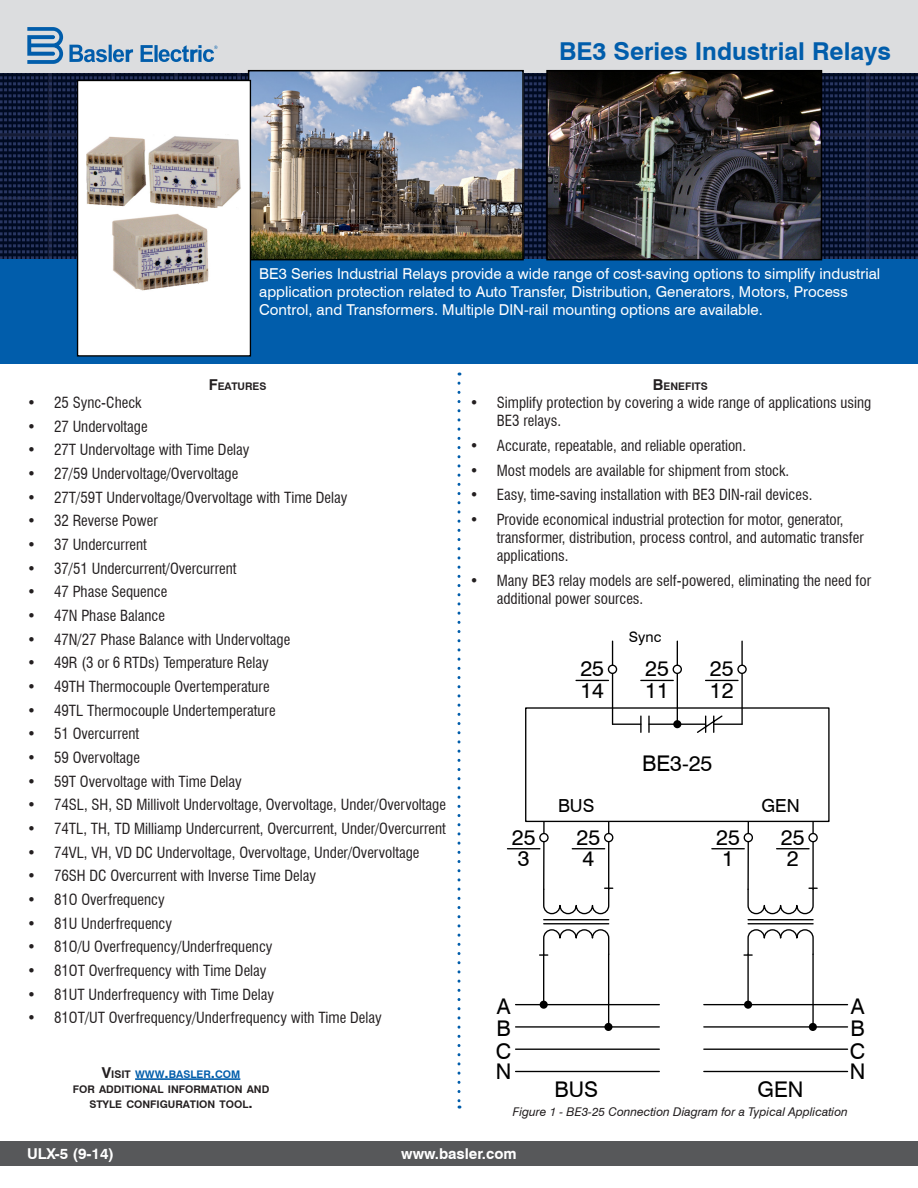
<style>
.page{position:relative;width:918px;height:1188px;background:#fff}
.page>*{position:absolute;margin:0;border:0;box-sizing:border-box;transform-origin:0 0}
.t1{font:700 24.6px "Swiss 721 BT";color:#015dab}
.t2{font:21.6px/21.6px "Swiss 721 BT";color:#000}
.t3{font:18px "Swiss 721 BT";color:#000}
.t4{font:condensed 15px/18px "Swiss 721 BT";color:#231f20}
.t5{font:15px/18px "Swiss 721 BT";color:#fff}
.t6{font:700 15px "Swiss 721 BT";color:#fff}
.t7{font:14.4px "Swiss 721 BT";color:#000}
.t8{font:italic 12px "Swiss 721 BT";color:#231f20}
.t9{font:700 10.5px "Swiss 721 BT";color:#231f20}
.t10{font:700 10.5px "Swiss 721 BT";color:#015dab}
.s1{font-size:15px}
.s2{font-size:15px;color:#231f20}
.s3{color:#231f20}
</style>
<div class="page">
<svg style="left:0;top:73px;width:918px;height:187px;background:#0e1937"></svg>
<div style="left:0;top:260px;width:918px;height:104px;background:#015dab"></div>
<div style="left:0;top:1142px;width:918px;height:24px;background:#57585a"></div>
<hr style="left:135px;top:1078px;width:105px;height:2px;background:#015dab">
<div style="left:0;top:0;width:918px;height:73px;background:#dcdddf"></div>
<svg style="left:27px;top:27px;width:36px;height:37px"></svg>
<svg style="left:69px;top:45px;width:64px;height:17px"></svg>
<svg style="left:141px;top:45px;width:76px;height:17px"></svg>
<img style="left:251px;top:73px;width:270px;height:184px">
<div style="left:248px;top:70px;width:276px;height:190px;border:2px solid #000"></div>
<div style="left:78px;top:80px;width:172px;height:276px;background:#fff"></div>
<img style="left:86px;top:136px;width:155px;height:72px">
<div style="left:77px;top:80px;width:174px;height:277px;border:1px solid #000"></div>
<svg style="left:458px;top:383px;width:2px;height:726px"></svg>
<img style="left:549px;top:73px;width:270px;height:184px">
<div style="left:546px;top:70px;width:276px;height:190px;border:2px solid #000"></div>
<img style="left:112px;top:214px;width:97px;height:77px">
<hr style="left:543px;top:821px;width:2px;height:68px;background:#000">
<hr style="left:608px;top:821px;width:1px;height:68px;background:#000">
<svg style="left:540px;top:888px;width:73px;height:68px"></svg>
<hr style="left:543px;top:954px;width:1px;height:51px;background:#000">
<hr style="left:608px;top:954px;width:1px;height:74px;background:#000">
<div style="left:540px;top:1001px;width:8px;height:8px;background:#000;border-radius:50%"></div>
<div style="left:604px;top:1023px;width:9px;height:8px;background:#000;border-radius:50%"></div>
<hr style="left:516px;top:1026px;width:143px;height:2px;background:#000">
<hr style="left:516px;top:1049px;width:143px;height:1px;background:#000">
<hr style="left:516px;top:1071px;width:143px;height:1px;background:#000">
<hr style="left:516px;top:1004px;width:143px;height:1px;background:#000">
<hr style="left:747px;top:821px;width:2px;height:68px;background:#000">
<div style="left:744px;top:834px;width:8px;height:8px;background:#fff;border-radius:50%"></div>
<div style="left:744px;top:833px;width:9px;height:9px;border:1px solid #000;border-radius:50%"></div>
<hr style="left:712px;top:848px;width:32px;height:1px;background:#000">
<hr style="left:812px;top:821px;width:2px;height:68px;background:#000">
<svg style="left:744px;top:888px;width:73px;height:68px"></svg>
<hr style="left:747px;top:954px;width:2px;height:51px;background:#000">
<hr style="left:812px;top:954px;width:2px;height:74px;background:#000">
<div style="left:744px;top:1001px;width:8px;height:8px;background:#000;border-radius:50%"></div>
<div style="left:809px;top:1023px;width:8px;height:8px;background:#000;border-radius:50%"></div>
<div style="left:809px;top:834px;width:8px;height:8px;background:#fff;border-radius:50%"></div>
<div style="left:808px;top:833px;width:10px;height:9px;border:1px solid #000;border-radius:50%"></div>
<hr style="left:777px;top:848px;width:32px;height:1px;background:#000">
<div style="left:540px;top:834px;width:8px;height:8px;background:#fff;border-radius:50%"></div>
<div style="left:539px;top:833px;width:10px;height:9px;border:1px solid #000;border-radius:50%"></div>
<hr style="left:508px;top:848px;width:32px;height:1px;background:#000">
<div style="left:605px;top:834px;width:8px;height:8px;background:#fff;border-radius:50%"></div>
<div style="left:604px;top:833px;width:9px;height:9px;border:1px solid #000;border-radius:50%"></div>
<hr style="left:572px;top:848px;width:33px;height:1px;background:#000">
<div style="left:525px;top:707px;width:305px;height:115px;border:1px solid #000"></div>
<hr style="left:576px;top:680px;width:32px;height:1px;background:#000">
<hr style="left:641px;top:680px;width:32px;height:1px;background:#000">
<hr style="left:706px;top:680px;width:32px;height:1px;background:#000">
<svg style="left:648px;top:714px;width:94px;height:19px"></svg>
<svg style="left:613px;top:716px;width:29px;height:16px"></svg>
<div style="left:673px;top:720px;width:8px;height:8px;background:#000;border-radius:50%"></div>
<hr style="left:612px;top:641px;width:1px;height:83px;background:#000">
<div style="left:608px;top:665px;width:9px;height:8px;background:#fff;border-radius:50%"></div>
<div style="left:608px;top:665px;width:9px;height:9px;border:1px solid #000;border-radius:50%"></div>
<hr style="left:677px;top:641px;width:1px;height:83px;background:#000">
<div style="left:673px;top:665px;width:8px;height:8px;background:#fff;border-radius:50%"></div>
<div style="left:673px;top:665px;width:9px;height:9px;border:1px solid #000;border-radius:50%"></div>
<hr style="left:741px;top:641px;width:2px;height:83px;background:#000">
<div style="left:738px;top:665px;width:8px;height:8px;background:#fff;border-radius:50%"></div>
<div style="left:737px;top:665px;width:10px;height:9px;border:1px solid #000;border-radius:50%"></div>
<hr style="left:704px;top:1026px;width:144px;height:2px;background:#000">
<hr style="left:704px;top:1049px;width:144px;height:1px;background:#000">
<hr style="left:704px;top:1071px;width:144px;height:1px;background:#000">
<hr style="left:704px;top:1004px;width:144px;height:1px;background:#000">
<p class="t1" style="left:559px;top:34px;width:333px">BE3 Series Industrial Relays</p>
<p class="t5" style="left:259px;top:264px;width:623px">BE3 Series Industrial Relays provide a wide range of cost-saving options to simplify industrial application protection related to Auto Transfer, Distribution, Generators, Motors, Process<br>Control, and Transformers. Multiple DIN-rail mounting options are available.</p>
<p class="t9" style="left:209px;top:379px;width:59px"><span class="s1">F</span>EATURES</p>
<p class="t4" style="left:27px;top:394px;width:116px">• 25 Sync-Check</p>
<p class="t4" style="left:27px;top:417px;width:122px">• 27 Undervoltage</p>
<p class="t4" style="left:27px;top:441px;width:224px">• 27T Undervoltage with Time Delay</p>
<p class="t4" style="left:27px;top:465px;width:213px">• 27/59 Undervoltage/Overvoltage</p>
<p class="t4" style="left:27px;top:488px;width:322px">• 27T/59T Undervoltage/Overvoltage with Time Delay</p>
<p class="t4" style="left:27px;top:512px;width:132px">• 32 Reverse Power</p>
<p class="t4" style="left:27px;top:536px;width:121px">• 37 Undercurrent</p>
<p class="t4" style="left:27px;top:559px;width:211px">• 37/51 Undercurrent/Overcurrent</p>
<p class="t4" style="left:27px;top:583px;width:142px">• 47 Phase Sequence</p>
<p class="t4" style="left:27px;top:607px;width:140px">• 47N Phase Balance</p>
<p class="t4" style="left:27px;top:630px;width:265px">• 47N/27 Phase Balance with Undervoltage</p>
<p class="t4" style="left:27px;top:654px;width:243px">• 49R (3 or 6 RTDs) Temperature Relay</p>
<p class="t4" style="left:27px;top:678px;width:244px">• 49TH Thermocouple Overtemperature</p>
<p class="t4" style="left:27px;top:701px;width:250px">• 49TL Thermocouple Undertemperature</p>
<p class="t4" style="left:27px;top:725px;width:114px">• 51 Overcurrent</p>
<p class="t4" style="left:27px;top:749px;width:115px">• 59 Overvoltage</p>
<p class="t4" style="left:27px;top:772px;width:216px">• 59T Overvoltage with Time Delay</p>
<p class="t4" style="left:27px;top:796px;width:421px">• 74SL, SH, SD Millivolt Undervoltage, Overvoltage, Under/Overvoltage</p>
<p class="t4" style="left:27px;top:820px;width:420px">• 74TL, TH, TD Milliamp Undercurrent, Overcurrent, Under/Overcurrent</p>
<p class="t4" style="left:27px;top:843px;width:394px">• 74VL, VH, VD DC Undervoltage, Overvoltage, Under/Overvoltage</p>
<p class="t4" style="left:27px;top:867px;width:291px">• 76SH DC Overcurrent with Inverse Time Delay</p>
<p class="t4" style="left:27px;top:891px;width:139px">• 81O Overfrequency</p>
<p class="t4" style="left:27px;top:914px;width:147px">• 81U Underfrequency</p>
<p class="t4" style="left:27px;top:938px;width:247px">• 81O/U Overfrequency/Underfrequency</p>
<p class="t4" style="left:27px;top:962px;width:241px">• 81OT Overfrequency with Time Delay</p>
<p class="t4" style="left:27px;top:985px;width:249px">• 81UT Underfrequency with Time Delay</p>
<p class="t4" style="left:27px;top:1009px;width:356px">• 81OT/UT Overfrequency/Underfrequency with Time Delay</p>
<p class="t10" style="left:102px;top:1067px;width:140px"><span class="s2">V</span><span class="s3">ISIT</span> WWW<span class="s1">.</span>BASLER<span class="s1">.</span>COM</p>
<p class="t9" style="left:73px;top:1082px;width:198px">FOR ADDITIONAL INFORMATION AND</p>
<p class="t9" style="left:89px;top:1097px;width:165px">STYLE CONFIGURATION TOOL<span class="s1">.</span></p>
<p class="t9" style="left:653px;top:379px;width:56px"><span class="s1">B</span>ENEFITS</p>
<p class="t4" style="left:497px;top:394px;width:376px;text-indent:-27px">• Simplify protection by covering a wide range of applications using<br>BE3 relays.</p>
<p class="t4" style="left:470px;top:436px;width:278px">• Accurate, repeatable, and reliable operation.</p>
<p class="t4" style="left:470px;top:461px;width:321px">• Most models are available for shipment from stock.</p>
<p class="t4" style="left:470px;top:486px;width:344px">• Easy, time-saving installation with BE3 DIN-rail devices.</p>
<p class="t4" style="left:497px;top:511px;width:369px;text-indent:-27px">• Provide economical industrial protection for motor, generator, transformer, distribution, process control, and automatic transfer applications.</p>
<p class="t4" style="left:497px;top:571px;width:376px;text-indent:-27px">• Many BE3 relay models are self-powered, eliminating the need for additional power sources.</p>
<p class="t7" style="left:629px;top:628px;width:34px">Sync</p>
<p class="t2" style="left:580px;top:658px;width:25px">25<br>14</p>
<p class="t2" style="left:710px;top:658px;width:25px">25<br>12</p>
<p class="t2" style="left:645px;top:658px;width:25px">25<br>11</p>
<p class="t2" style="left:642px;top:753px;width:72px">BE3-25</p>
<p class="t3" style="left:558px;top:795px;width:38px">BUS</p>
<p class="t3" style="left:761px;top:795px;width:40px">GEN</p>
<p class="t2" style="left:512px;top:826px;width:25px">25<br>3</p>
<p class="t2" style="left:577px;top:826px;width:25px">25<br>4</p>
<p class="t2" style="left:716px;top:826px;width:25px">25<br>1</p>
<p class="t2" style="left:781px;top:826px;width:25px">25<br>2</p>
<p class="t2" style="left:496px;top:995px;width:17px;text-align:justify">A B C N</p>
<p class="t2" style="left:554px;top:1079px;width:45px">BUS</p>
<p class="t2" style="left:758px;top:1079px;width:47px">GEN</p>
<p class="t2" style="left:851px;top:995px;width:15px">A</p>
<p class="t2" style="left:850px;top:1018px;width:17px;text-align:justify">B C N</p>
<p class="t8" style="left:513px;top:1103px;width:336px">Figure 1 - BE3-25 Connection Diagram for a Typical Application</p>
<p class="t6" style="left:27px;top:1144px;width:89px">ULX-5 (9-14)</p>
<p class="t6" style="left:401px;top:1144px;width:117px">www.basler.com</p>
</div>
